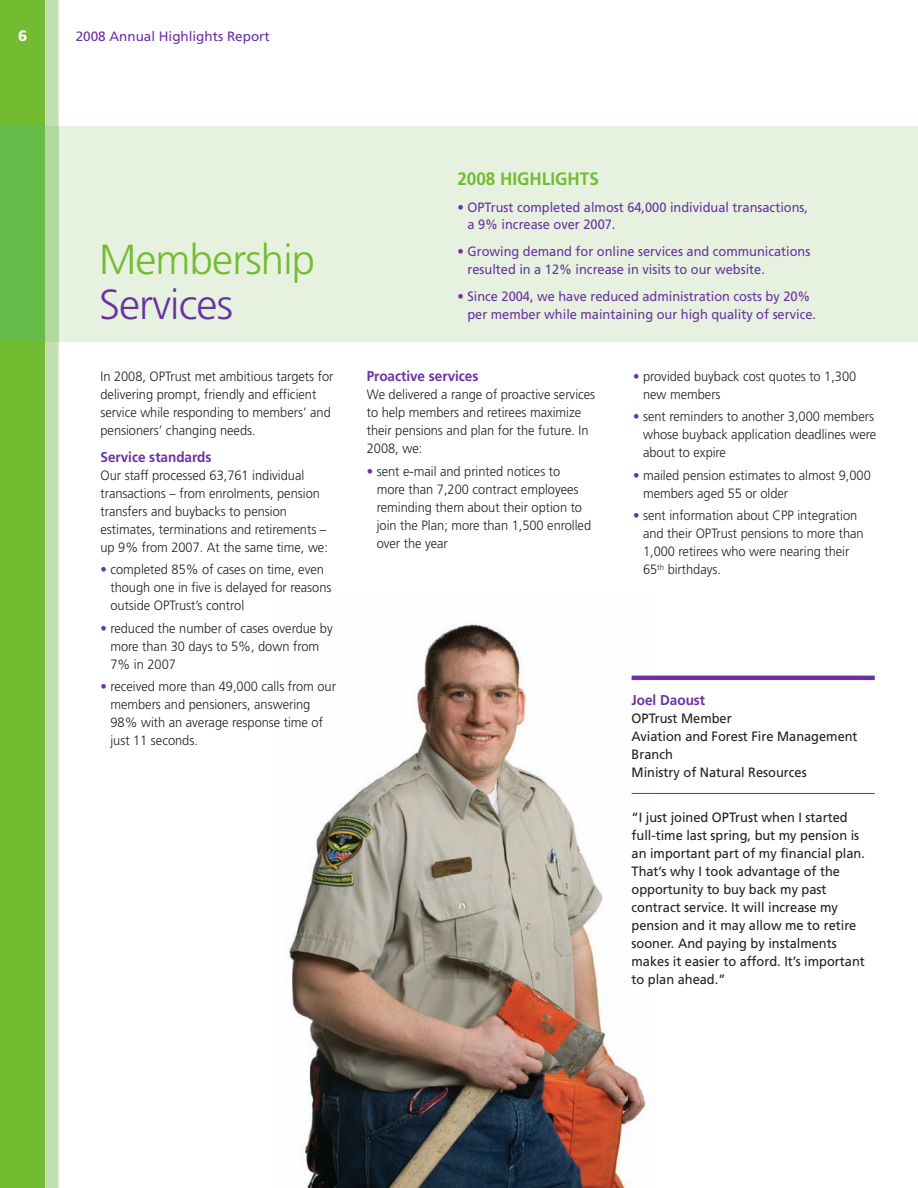
<style>
.page{position:relative;width:918px;height:1188px;background:#fff}
.page>*{position:absolute;margin:0;border:0;box-sizing:border-box;transform-origin:0 0}
.t1{font:300 42px "Frutiger";letter-spacing:-.02em;color:#73bb31}
.t2{font:300 42px "Frutiger";letter-spacing:-.02em;color:#6b32a3}
.t3{font:700 18px "Frutiger";color:#73bb31;scale:.95 1}
.t4{font:900 15px "Frutiger";color:#fff}
.t5{font:700 14.25px "Frutiger";color:#6b32a3;scale:.95 1}
.t6{font:300 13.5px/18px "Frutiger";color:#231f20;scale:.95 1}
.t7{font:13.5px/18px "Frutiger";color:#231f20;scale:.95 1}
.t8{font:13.5px/18px "Frutiger";color:#6b32a3;scale:.95 1}
.t9{font:13.5px "Frutiger";color:#6b32a3}
.s1{color:#6b32a3}
</style>
<div class="page">
<img style="left:287px;top:624px;width:368px;height:564px">
<div style="left:45px;top:0;width:13px;height:1188px;background:#c2dfb0"></div>
<div style="left:0;top:0;width:45px;height:1188px;background:#73bb31"></div>
<div style="left:58px;top:126px;width:860px;height:216px;background:#e6f2df"></div>
<div style="left:45px;top:126px;width:13px;height:216px;background:#b4d9a0"></div>
<div style="left:0;top:126px;width:45px;height:216px;background:#67bd4a"></div>
<hr style="left:632px;top:676px;width:243px;height:4px;background:#6b32a3">
<hr style="left:632px;top:793px;width:243px;height:1px;background:#6b32a3">
<p class="t4" style="left:18px;top:30px;width:11px">6</p>
<p class="t9" style="left:76px;top:31px;width:195px">2008 Annual Highlights Report</p>
<h1 class="t1" style="left:99px;top:243px;width:218px">Membership</h1>
<h1 class="t2" style="left:99px;top:288px;width:136px">Services</h1>
<p class="t6" style="left:100px;top:368px;width:247px">In 2008, OPTrust met ambitious targets for delivering prompt, friendly and efficient service while responding to members’ and pensioners’ changing needs.</p>
<p class="t5" style="left:100px;top:451px;width:118px">Service standards</p>
<p class="t6" style="left:100px;top:467px;width:241px">Our staff processed 63,761 individual transactions – from enrolments, pension transfers and buybacks to pension estimates, terminations and retirements – up 9% from 2007. At the same time, we:</p>
<p class="t6" style="left:110px;top:561px;width:234px;text-indent:-10px"><span class="s1">•</span> completed 85% of cases on time, even though one in five is delayed for reasons outside OPTrust’s control</p>
<p class="t6" style="left:110px;top:620px;width:235px;text-indent:-10px"><span class="s1">•</span> reduced the number of cases overdue by more than 30 days to 5%, down from<br>7% in 2007</p>
<p class="t6" style="left:110px;top:678px;width:239px;text-indent:-10px"><span class="s1">•</span> received more than 49,000 calls from our members and pensioners, answering<br>98% with an average response time of just 11 seconds.</p>
<h2 class="t3" style="left:458px;top:171px;width:150px">2008 HIGHLIGHTS</h2>
<p class="t8" style="left:467px;top:199px;width:360px;text-indent:-10px">• OPTrust completed almost 64,000 individual transactions, a 9% increase over 2007.</p>
<p class="t8" style="left:467px;top:244px;width:363px;text-indent:-10px">• Growing demand for online services and communications resulted in a 12% increase in visits to our website.</p>
<p class="t8" style="left:467px;top:289px;width:369px;text-indent:-10px">• Since 2004, we have reduced administration costs by 20% per member while maintaining our high quality of service.</p>
<p class="t5" style="left:367px;top:370px;width:119px">Proactive services</p>
<p class="t6" style="left:367px;top:387px;width:242px">We delivered a range of proactive services to help members and retirees maximize their pensions and plan for the future. In<br>2008, we:</p>
<p class="t6" style="left:377px;top:463px;width:227px;text-indent:-10px"><span class="s1">•</span> sent e-mail and printed notices to more than 7,200 contract employees reminding them about their option to join the Plan; more than 1,500 enrolled over the year</p>
<p class="t6" style="left:643px;top:368px;width:226px;text-indent:-10px"><span class="s1">•</span> provided buyback cost quotes to 1,300 new members</p>
<p class="t6" style="left:643px;top:408px;width:247px;text-indent:-10px"><span class="s1">•</span> sent reminders to another 3,000 members whose buyback application deadlines were about to expire</p>
<p class="t6" style="left:643px;top:467px;width:241px;text-indent:-10px"><span class="s1">•</span> mailed pension estimates to almost 9,000 members aged 55 or older</p>
<p class="t6" style="left:643px;top:507px;width:234px;text-indent:-10px"><span class="s1">•</span> sent information about CPP integration and their OPTrust pensions to more than 1,000 retirees who were nearing their 65<sup>th</sup> birthdays.</p>
<p class="t5" style="left:632px;top:695px;width:79px">Joel Daoust</p>
<p class="t7" style="left:632px;top:711px;width:239px">OPTrust Member<br>Aviation and Forest Fire Management<br>Branch<br>Ministry of Natural Resources</p>
<p class="t7" style="left:632px;top:810px;width:247px">“I just joined OPTrust when I started full-time last spring, but my pension is an important part of my financial plan.<br>That’s why I took advantage of the opportunity to buy back my past contract service. It will increase my pension and it may allow me to retire sooner. And paying by instalments makes it easier to afford. It’s important to plan ahead.”</p>
</div>
